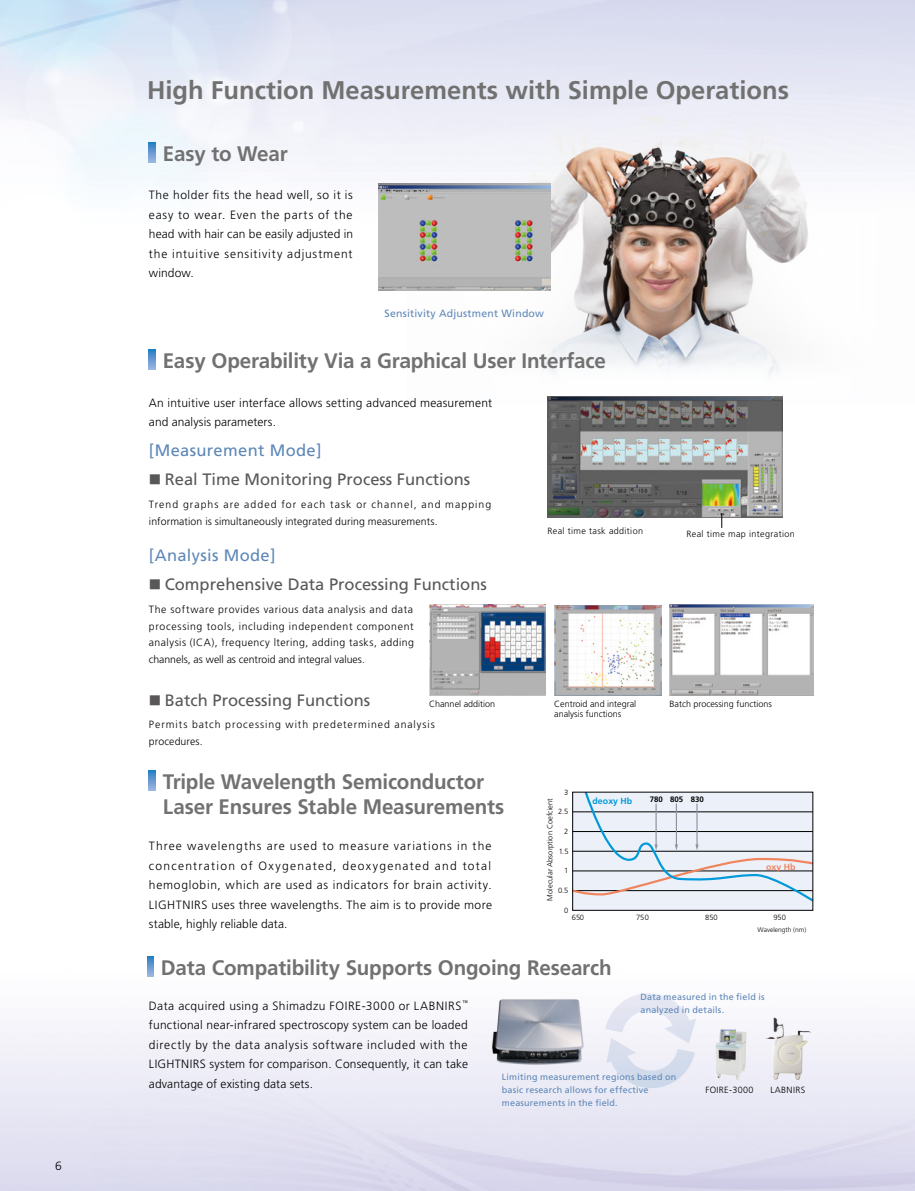
<style>
.page{position:relative;width:915px;height:1191px;background:#fff}
.page>*{position:absolute;margin:0;border:0;box-sizing:border-box;transform-origin:0 0}
.t1{font:700 25.5px "Frutiger LT Std";color:#727171}
.t2{font:700 21px/25.2px "Frutiger LT Std";letter-spacing:-.01em;color:#727171}
.t3{font:16.5px "Frutiger LT Std";color:#595757}
.t4{font:16.5px "Frutiger LT Std";letter-spacing:.02em;color:#5d87b7}
.t5{font:300 12px/19.5px "Frutiger LT Std";letter-spacing:.015em;color:#000;text-align:justify}
.t6{font:300 10.5px/16.5px "Frutiger LT Std";letter-spacing:.02em;color:#000}
.t7{font:300 10.5px/16.5px "Frutiger LT Std";letter-spacing:.085em;color:#000}
.t8{font:10.5px "Frutiger LT Std";letter-spacing:.02em;color:#5d87b7}
.t9{font:9px/12.9px "Frutiger LT Std";letter-spacing:.02em;color:#5d87b7}
.t10{font:300 9px/9.8px "Frutiger LT Std";color:#000}
.t11{font:300 9px "Frutiger LT Std";letter-spacing:.04em;color:#000}
.t12{font:700 8.85px "Frutiger LT Std";color:#0099d9}
.t13{font:700 8.85px "Frutiger LT Std";color:#ef845d}
.t14{font:700 7.8px "Frutiger LT Std";color:#000}
.t15{font:300 7.5px "Frutiger LT Std";color:#000}
.t16{font:300 6.6px "Frutiger LT Std";color:#000}
.s1{font-family:"Koz Go Pro";font-weight:500;font-size:12.3px}
</style>
<div class="page">
<img style="left:0;top:959px;width:914px;height:232px">
<img style="left:0;top:0;width:914px;height:186px">
<svg style="left:605px;top:993px;width:91px;height:95px"></svg>
<img style="left:706px;top:1015px;width:46px;height:68px">
<img style="left:760px;top:1013px;width:52px;height:79px">
<svg style="left:785px;top:1052px;width:8px;height:2px"></svg>
<img style="left:485px;top:998px;width:105px;height:75px">
<svg style="left:149px;top:350px;width:6px;height:20px"></svg>
<svg style="left:149px;top:142px;width:6px;height:21px"></svg>
<img style="left:547px;top:404px;width:235px;height:113px">
<svg style="left:721px;top:513px;width:1px;height:15px"></svg>
<img style="left:429px;top:605px;width:116px;height:90px">
<img style="left:554px;top:605px;width:106px;height:90px">
<img style="left:669px;top:604px;width:143px;height:91px">
<svg style="left:149px;top:770px;width:6px;height:21px"></svg>
<div style="left:572px;top:792px;width:240px;height:118px;background:#ecf1f9"></div>
<svg style="left:572px;top:791px;width:242px;height:111px"></svg>
<svg style="left:147px;top:956px;width:6px;height:20px"></svg>
<img style="left:407px;top:66px;width:507px;height:338px">
<img style="left:378px;top:183px;width:172px;height:107px">
<img style="left:378px;top:195px;width:172px;height:81px">
<p class="t5" style="left:55px;top:1156px;width:8px">6</p>
<h1 class="t1" style="left:147px;top:75px;width:643px">High Function Measurements with Simple Operations</h1>
<h2 class="t2" style="left:163px;top:141px;width:126px">Easy to Wear</h2>
<p class="t5" style="left:149px;top:186px;width:206px">The holder fits the head well, so it is easy to wear. Even the parts of the head with hair can be easily adjusted in the intuitive sensitivity adjustment window.</p>
<p class="t8" style="left:384px;top:307px;width:161px">Sensitivity Adjustment Window</p>
<h2 class="t2" style="left:163px;top:348px;width:444px">Easy Operability Via a Graphical User Interface</h2>
<p class="t5" style="left:149px;top:393px;width:345px">An intuitive user interface allows setting advanced measurement and analysis parameters.</p>
<h3 class="t4" style="left:149px;top:440px;width:174px">[Measurement Mode]</h3>
<h3 class="t3" style="left:149px;top:470px;width:323px"><span class="s1">■</span> Real Time Monitoring Process Functions</h3>
<p class="t6" style="left:149px;top:496px;width:344px">Trend graphs are added for each task or channel, and mapping information is simultaneously integrated during measurements.</p>
<h3 class="t4" style="left:149px;top:545px;width:128px">[Analysis Mode]</h3>
<h3 class="t3" style="left:149px;top:574px;width:339px"><span class="s1">■</span> Comprehensive Data Processing Functions</h3>
<p class="t6" style="left:149px;top:601px;width:266px;text-align:justify">The software provides various data analysis and data processing tools, including independent component analysis (ICA), frequency ltering, adding tasks, adding channels, as well as centroid and integral values.</p>
<p class="t11" style="left:547px;top:525px;width:97px">Real time task addition</p>
<p class="t11" style="left:686px;top:528px;width:110px">Real time map integration</p>
<h3 class="t3" style="left:149px;top:690px;width:223px"><span class="s1">■</span> Batch Processing Functions</h3>
<p class="t10" style="left:429px;top:699px;width:68px">Channel addition</p>
<p class="t10" style="left:554px;top:699px;width:83px">Centroid and integral analysis functions</p>
<p class="t10" style="left:669px;top:699px;width:104px">Batch processing functions</p>
<p class="t7" style="left:149px;top:716px;width:287px">Permits batch processing with predetermined analysis procedures.</p>
<h2 class="t2" style="left:163px;top:769px;width:343px">Triple Wavelength Semiconductor<br>Laser Ensures Stable Measurements</h2>
<p class="t5" style="left:149px;top:836px;width:344px">Three wavelengths are used to measure variations in the concentration of Oxygenated, deoxygenated and total hemoglobin, which are used as indicators for brain activity.<br>LIGHTNIRS uses three wavelengths. The aim is to provide more stable, highly reliable data.</p>
<p class="t15" style="left:564px;top:788px;width:6px">3</p>
<p class="t15" style="left:558px;top:807px;width:12px">2.5</p>
<p class="t15" style="left:564px;top:827px;width:6px">2</p>
<p class="t15" style="left:558px;top:847px;width:11px">1.5</p>
<p class="t15" style="left:564px;top:866px;width:6px">1</p>
<p class="t15" style="left:558px;top:886px;width:12px">0.5</p>
<p class="t15" style="left:564px;top:906px;width:6px">0</p>
<p class="t14" style="left:649px;top:794px;width:56px">780 805 830</p>
<p class="t15" style="left:545px;top:900px;width:104px;rotate:-90deg">Molecular Absorption Coefcient</p>
<p class="t12" style="left:592px;top:795px;width:41px">deoxy Hb</p>
<p class="t13" style="left:765px;top:861px;width:31px">oxy Hb</p>
<p class="t15" style="left:571px;top:913px;width:14px">650</p>
<p class="t15" style="left:636px;top:913px;width:14px">750</p>
<p class="t15" style="left:705px;top:913px;width:14px">850</p>
<p class="t15" style="left:773px;top:913px;width:14px">950</p>
<p class="t16" style="left:757px;top:926px;width:50px">Wavelength (nm)</p>
<h2 class="t2" style="left:161px;top:955px;width:452px">Data Compatibility Supports Ongoing Research</h2>
<p class="t5" style="left:149px;top:996px;width:320px">Data acquired using a Shimadzu FOIRE-3000 or LABNIRS<sup>™ </sup>functional near-infrared spectroscopy system can be loaded directly by the data analysis software included with the LIGHTNIRS system for comparison. Consequently, it can take advantage of existing data sets.</p>
<p class="t9" style="left:640px;top:990px;width:125px">Data measured in the field is analyzed in details.</p>
<p class="t9" style="left:501px;top:1070px;width:176px">Limiting measurement regions based on basic research allows for effective measurements in the field.</p>
<p class="t11" style="left:705px;top:1085px;width:50px">FOIRE-3000</p>
<p class="t11" style="left:770px;top:1085px;width:36px">LABNIRS</p>
</div>
